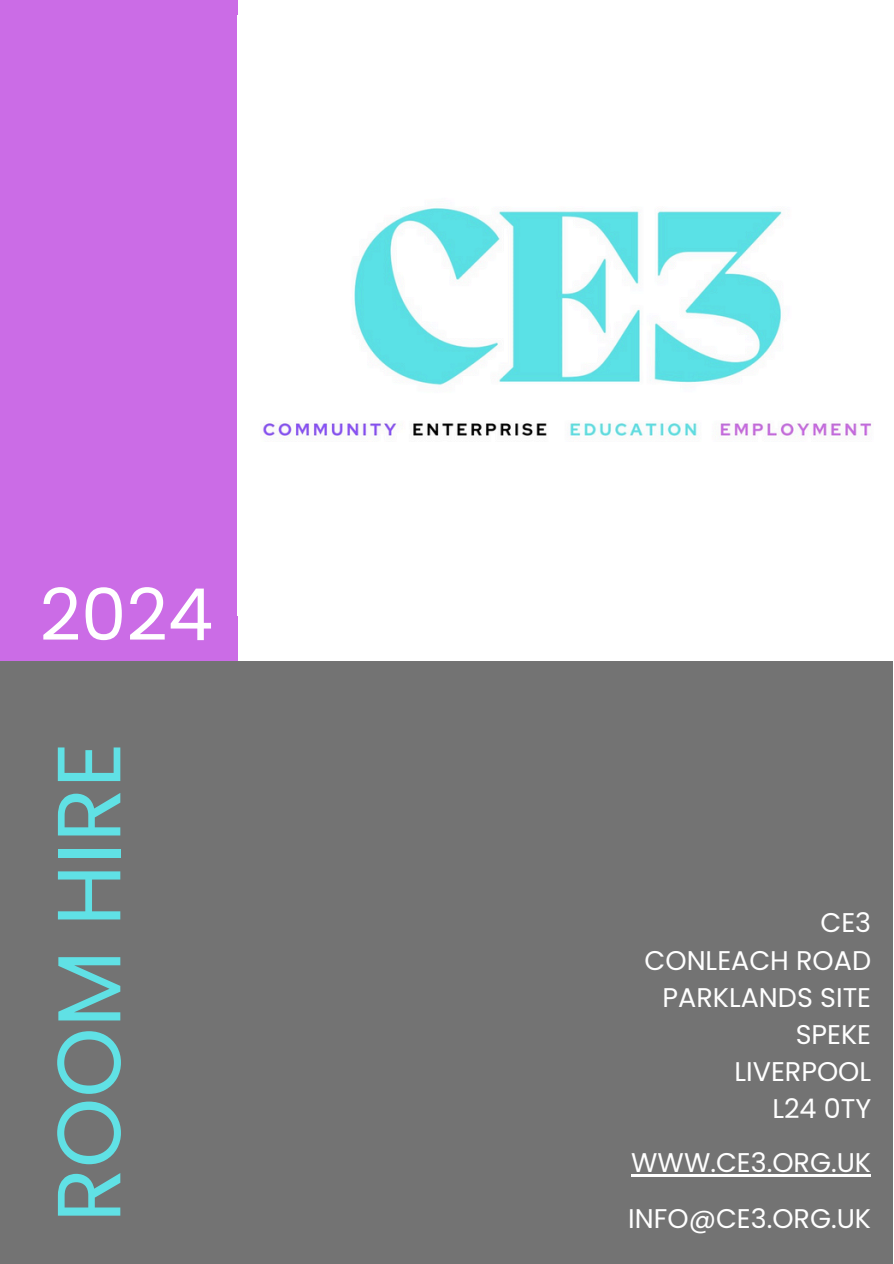
<style>
.page{position:relative;width:894px;height:1264px;background:#fff}
.page>*{position:absolute;margin:0;border:0;box-sizing:border-box;transform-origin:0 0}
.t1{font:89.55px "Poppins";color:#60e1e5}
.t2{font:72px "Poppins";color:#fff}
.t3{font:27px "Poppins";color:#fff}
</style>
<div class="page">
<div style="left:0;top:0;width:237px;height:767px;background:#cb6ce6"></div>
<div style="left:0;top:660px;width:892px;height:603px;background:#737373"></div>
<img style="left:262px;top:207px;width:610px;height:232px">
<hr style="left:631px;top:1173px;width:239px;height:3px;background:#fff">
<p class="t2" style="left:40px;top:564px;width:175px">2024</p>
<p class="t1" style="left:26px;top:1222px;width:482px;rotate:-90deg">ROOM HIRE</p>
<h1 class="t3" style="left:820px;top:904px;width:52px">CE3</h1>
<h2 class="t3" style="left:644px;top:941px;width:228px">CONLEACH ROAD</h2>
<p class="t3" style="left:662px;top:978px;width:210px">PARKLANDS SITE</p>
<p class="t3" style="left:795px;top:1015px;width:77px">SPEKE</p>
<p class="t3" style="left:734px;top:1052px;width:138px">LIVERPOOL</p>
<p class="t3" style="left:772px;top:1089px;width:100px">L24 0TY</p>
<p class="t3" style="left:631px;top:1143px;width:241px">WWW.CE3.ORG.UK</p>
<p class="t3" style="left:628px;top:1199px;width:244px">INFO@CE3.ORG.UK</p>
</div>
